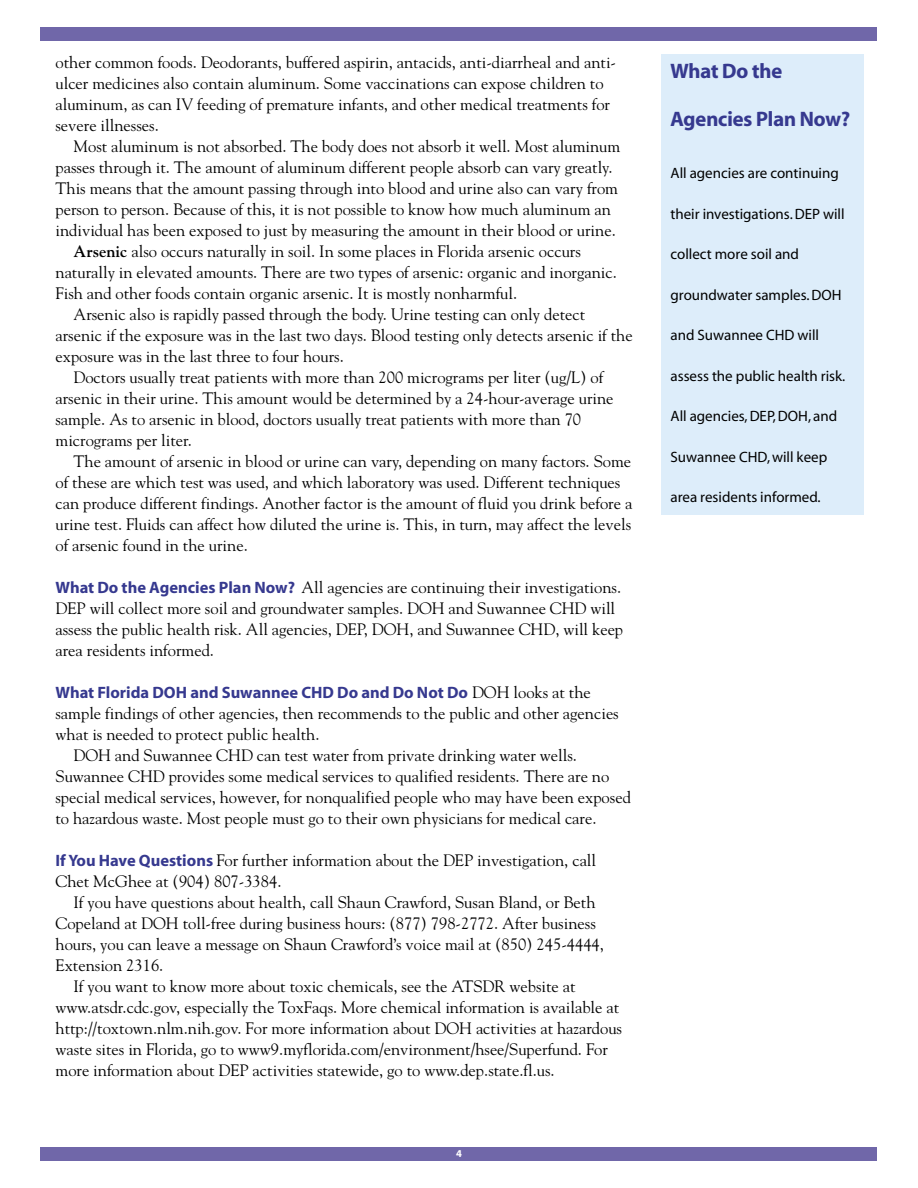
<style>
.page{position:relative;width:918px;height:1188px;background:#fff}
.page>*{position:absolute;margin:0;border:0;box-sizing:border-box;transform-origin:0 0}
.t1{font:21px "Myriad Headline";color:#36398f}
.t2{font:16.5px/21px "Goudy";color:#000}
.t3{font:700 16.5px "Myriad";color:#36398f}
.t4{font:15px "Myriad";color:#000}
.t5{font:700 10.5px "Myriad";color:#fff}
.s1{font-weight:700}
.s2{font-family:"Myriad";font-weight:700;color:#36398f}
.s3{font-family:"Goudy";font-weight:400;color:#000}
</style>
<div class="page">
<div style="left:40px;top:1148px;width:838px;height:13px;background:#7067a9"></div>
<div style="left:40px;top:27px;width:838px;height:13px;background:#7067a9"></div>
<div style="left:662px;top:54px;width:202px;height:460px;background:#ddedfa"></div>
<p class="t2" style="left:56px;top:53px;width:562px">other common foods. Deodorants, buffered aspirin, antacids, anti-diarrheal and anti&shy;ulcer medicines also contain aluminum. Some vaccinations can expose children to aluminum, as can IV feeding of premature infants, and other medical treatments for severe illnesses.</p>
<p class="t2" style="left:73px;top:137px;width:548px">Most aluminum is not absorbed. The body does not absorb it well. Most aluminum</p>
<p class="t2" style="left:56px;top:158px;width:559px">passes through it. The amount of aluminum different people absorb can vary greatly.</p>
<p class="t2" style="left:56px;top:179px;width:564px">This means that the amount passing through into blood and urine also can vary from</p>
<p class="t2" style="left:56px;top:200px;width:557px">person to person. Because of this, it is not possible to know how much aluminum an</p>
<p class="t2" style="left:56px;top:221px;width:562px">individual has been exposed to just by measuring the amount in their blood or urine.</p>
<p class="t2" style="left:73px;top:242px;width:509px"><span class="s1">Arsenic</span> also occurs naturally in soil. In some places in Florida arsenic occurs</p>
<p class="t2" style="left:56px;top:263px;width:563px">naturally in elevated amounts. There are two types of arsenic: organic and inorganic.</p>
<p class="t2" style="left:56px;top:284px;width:463px">Fish and other foods contain organic arsenic. It is mostly nonharmful.</p>
<p class="t2" style="left:73px;top:305px;width:513px">Arsenic also is rapidly passed through the body. Urine testing can only detect</p>
<p class="t2" style="left:56px;top:326px;width:579px">arsenic if the exposure was in the last two days. Blood testing only detects arsenic if the</p>
<p class="t2" style="left:56px;top:347px;width:290px">exposure was in the last three to four hours.</p>
<p class="t2" style="left:73px;top:368px;width:531px">Doctors usually treat patients with more than 200 micrograms per liter (ug/L) of</p>
<p class="t2" style="left:56px;top:389px;width:560px">arsenic in their urine. This amount would be determined by a 24-hour-average urine</p>
<p class="t2" style="left:56px;top:410px;width:527px">sample. As to arsenic in blood, doctors usually treat patients with more than 70</p>
<p class="t2" style="left:56px;top:431px;width:138px">micrograms per liter.</p>
<p class="t2" style="left:73px;top:452px;width:559px">The amount of arsenic in blood or urine can vary, depending on many factors. Some</p>
<p class="t2" style="left:56px;top:473px;width:566px">of these are which test was used, and which laboratory was used. Different techniques</p>
<p class="t2" style="left:56px;top:494px;width:578px">can produce different findings. Another factor is the amount of fluid you drink before a</p>
<p class="t2" style="left:56px;top:515px;width:577px">urine test. Fluids can affect how diluted the urine is. This, in turn, may affect the levels</p>
<p class="t2" style="left:56px;top:536px;width:194px">of arsenic found in the urine.</p>
<p class="t2" style="left:56px;top:578px;width:569px"><span class="s2">What Do the Agencies Plan Now?</span> All agencies are continuing their investigations.<br>DEP will collect more soil and groundwater samples. DOH and Suwannee CHD will assess the public health risk. All agencies, DEP, DOH, and Suwannee CHD, will keep area residents informed.</p>
<p class="t3" style="left:56px;top:686px;width:537px">What Florida DOH and Suwannee CHD Do and Do Not Do <span class="s3">DOH looks at the</span></p>
<p class="t2" style="left:56px;top:704px;width:565px">sample findings of other agencies, then recommends to the public and other agencies</p>
<p class="t2" style="left:56px;top:725px;width:266px">what is needed to protect public health.</p>
<p class="t2" style="left:73px;top:746px;width:505px">DOH and Suwannee CHD can test water from private drinking water wells.</p>
<p class="t2" style="left:56px;top:767px;width:555px">Suwannee CHD provides some medical services to qualified residents. There are no</p>
<p class="t2" style="left:56px;top:788px;width:577px">special medical services, however, for nonqualified people who may have been exposed</p>
<p class="t2" style="left:56px;top:809px;width:543px">to hazardous waste. Most people must go to their own physicians for medical care.</p>
<p class="t2" style="left:56px;top:851px;width:542px"><span class="s2">If You Have Questions</span> For further information about the DEP investigation, call<br>Chet McGhee at (904) 807-3384.</p>
<p class="t2" style="left:73px;top:893px;width:524px">If you have questions about health, call Shaun Crawford, Susan Bland, or Beth</p>
<p class="t2" style="left:56px;top:914px;width:542px">Copeland at DOH toll-free during business hours: (877) 798-2772. After business</p>
<p class="t2" style="left:56px;top:935px;width:550px">hours, you can leave a message on Shaun Crawford’s voice mail at (850) 245-4444,</p>
<p class="t2" style="left:56px;top:956px;width:109px">Extension 2316.</p>
<p class="t2" style="left:73px;top:977px;width:504px">If you want to know more about toxic chemicals, see the ATSDR website at</p>
<p class="t2" style="left:56px;top:998px;width:565px">www.atsdr.cdc.gov, especially the ToxFaqs. More chemical information is available at</p>
<p class="t2" style="left:56px;top:1019px;width:568px">http://toxtown.nlm.nih.gov. For more information about DOH activities at hazardous</p>
<p class="t2" style="left:56px;top:1040px;width:554px">waste sites in Florida, go to www9.myflorida.com/environment/hsee/Superfund. For</p>
<p class="t2" style="left:56px;top:1061px;width:501px">more information about DEP activities statewide, go to www.dep.state.fl.us.</p>
<p class="t5" style="left:456px;top:1150px;width:7px">4</p>
<p class="t1" style="left:670px;top:63px;width:113px">What Do the</p>
<p class="t1" style="left:670px;top:111px;width:181px">Agencies Plan Now?</p>
<p class="t4" style="left:670px;top:167px;width:170px">All agencies are continuing</p>
<p class="t4" style="left:670px;top:208px;width:176px">their investigations. DEP will</p>
<p class="t4" style="left:670px;top:248px;width:130px">collect more soil and</p>
<p class="t4" style="left:670px;top:289px;width:173px">groundwater samples. DOH</p>
<p class="t4" style="left:670px;top:330px;width:150px">and Suwannee CHD will</p>
<p class="t4" style="left:670px;top:370px;width:176px">assess the public health risk.</p>
<p class="t4" style="left:670px;top:411px;width:168px">All agencies, DEP, DOH, and</p>
<p class="t4" style="left:670px;top:451px;width:158px">Suwannee CHD, will keep</p>
<p class="t4" style="left:670px;top:492px;width:152px">area residents informed.</p>
</div>
